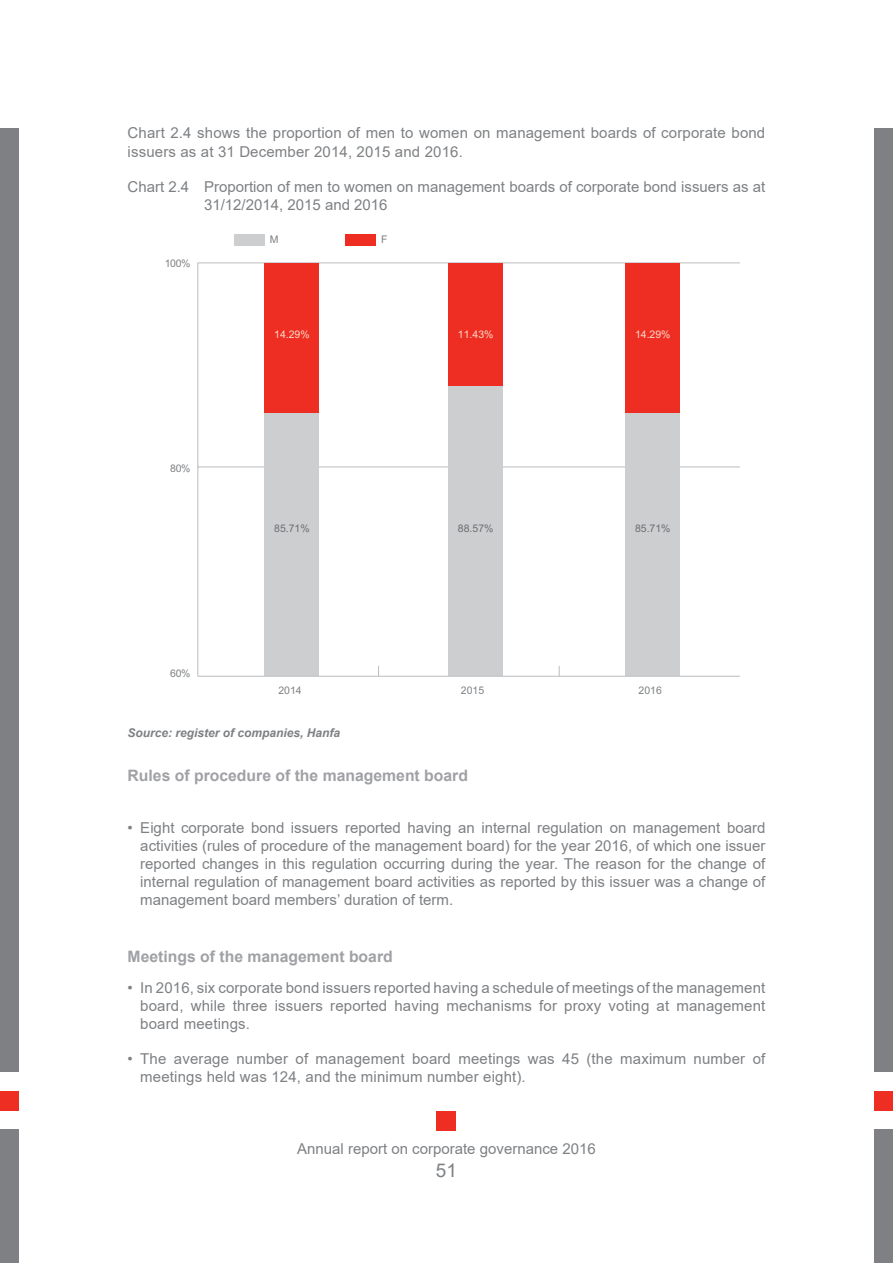
<style>
.page{position:relative;width:893px;height:1263px;background:#fff}
.page>*{position:absolute;margin:0;border:0;box-sizing:border-box;transform-origin:0 0}
.t1{font:18.9px "Arial";color:#7e8083}
.tekst_ispod_tablice{font:700 15.75px "Arial";color:#a0a1a5}
.podnaslov2{font:700 15.75px "Arial";color:#a0a1a5}
.text{font:15px/18px "Arial";letter-spacing:.01em;color:#7e8083}
.tekst_ispod_tablice-2{font:italic 700 12px "Arial";color:#7e8083}
.t2{font:10.5px "Arial";color:#7e8083}
.t3{font:10.5px "Arial";color:#fcdac9}
.t4{font:10.5px "Arial";color:#6c6d70}
</style>
<div class="page">
<div style="left:874px;top:1091px;width:19px;height:19px;background:#ee2e22"></div>
<div style="left:0;top:1091px;width:19px;height:19px;background:#ee2e22"></div>
<div style="left:874px;top:1129px;width:19px;height:134px;background:#7e8083"></div>
<div style="left:0;top:1129px;width:19px;height:134px;background:#7e8083"></div>
<div style="left:874px;top:128px;width:19px;height:944px;background:#7e8083"></div>
<div style="left:0;top:128px;width:19px;height:944px;background:#7e8083"></div>
<div style="left:437px;top:1111px;width:19px;height:19px;background:#ee2e22"></div>
<hr style="left:198px;top:262px;width:542px;height:1px;background:#bbbcbf">
<hr style="left:198px;top:467px;width:542px;height:1px;background:#bbbcbf">
<hr style="left:197px;top:263px;width:1px;height:413px;background:#bbbcbf">
<div style="left:265px;top:412px;width:54px;height:264px;background:#cdced0"></div>
<div style="left:448px;top:385px;width:55px;height:291px;background:#cdced0"></div>
<div style="left:265px;top:263px;width:54px;height:149px;background:#ee2e22"></div>
<div style="left:448px;top:263px;width:55px;height:122px;background:#ee2e22"></div>
<div style="left:234px;top:234px;width:31px;height:11px;background:#cdced0"></div>
<div style="left:345px;top:234px;width:31px;height:11px;background:#ee2e22"></div>
<div style="left:625px;top:412px;width:55px;height:264px;background:#cdced0"></div>
<div style="left:625px;top:263px;width:55px;height:149px;background:#ee2e22"></div>
<hr style="left:198px;top:676px;width:542px;height:1px;background:#bbbcbf">
<p class="text" style="left:128px;top:124px;width:639px">Chart 2.4 shows the proportion of men to women on management boards of corporate bond issuers as at 31 December 2014, 2015 and 2016.</p>
<p class="text" style="left:204px;top:177px;width:563px;text-indent:-76px">Chart 2.4 Proportion of men to women on management boards of corporate bond issuers as at<br>31/12/2014, 2015 and 2016</p>
<p class="t2" style="left:165px;top:256px;width:27px">100%</p>
<p class="t2" style="left:170px;top:461px;width:22px">80%</p>
<p class="t2" style="left:170px;top:666px;width:22px">60%</p>
<p class="t2" style="left:270px;top:232px;width:10px">M</p>
<p class="t2" style="left:381px;top:232px;width:8px">F</p>
<p class="t3" style="left:274px;top:327px;width:37px">14.29%</p>
<p class="t3" style="left:458px;top:327px;width:37px">11.43%</p>
<p class="t3" style="left:635px;top:327px;width:37px">14.29%</p>
<p class="t4" style="left:274px;top:521px;width:37px">85.71%</p>
<p class="t2" style="left:278px;top:683px;width:25px">2014</p>
<p class="t4" style="left:458px;top:521px;width:37px">88.57%</p>
<p class="t4" style="left:635px;top:521px;width:37px">85.71%</p>
<p class="t2" style="left:461px;top:683px;width:25px">2015</p>
<p class="t2" style="left:639px;top:683px;width:25px">2016</p>
<p class="tekst_ispod_tablice-2" style="left:128px;top:724px;width:214px">Source: register of companies, Hanfa</p>
<p class="tekst_ispod_tablice" style="left:128px;top:764px;width:342px">Rules of procedure of the management board</p>
<p class="text" style="left:140px;top:819px;width:627px;text-align:justify;text-indent:-13px">• Eight corporate bond issuers reported having an internal regulation on management board activities (rules of procedure of the management board) for the year 2016, of which one issuer reported changes in this regulation occurring during the year. The reason for the change of internal regulation of management board activities as reported by this issuer was a change of management board members’ duration of term.</p>
<p class="podnaslov2" style="left:128px;top:946px;width:267px">Meetings of the management board</p>
<p class="text" style="left:140px;top:979px;width:626px;text-align:justify;text-indent:-13px">• In 2016, six corporate bond issuers reported having a schedule of meetings of the management board, while three issuers reported having mechanisms for proxy voting at management board meetings.</p>
<p class="text" style="left:140px;top:1050px;width:626px;text-indent:-13px">• The average number of management board meetings was 45 (the maximum number of meetings held was 124, and the minimum number eight).</p>
<p class="text" style="left:297px;top:1139px;width:300px">Annual report on corporate governance 2016</p>
<p class="t1" style="left:436px;top:1157px;width:23px">51</p>
</div>
